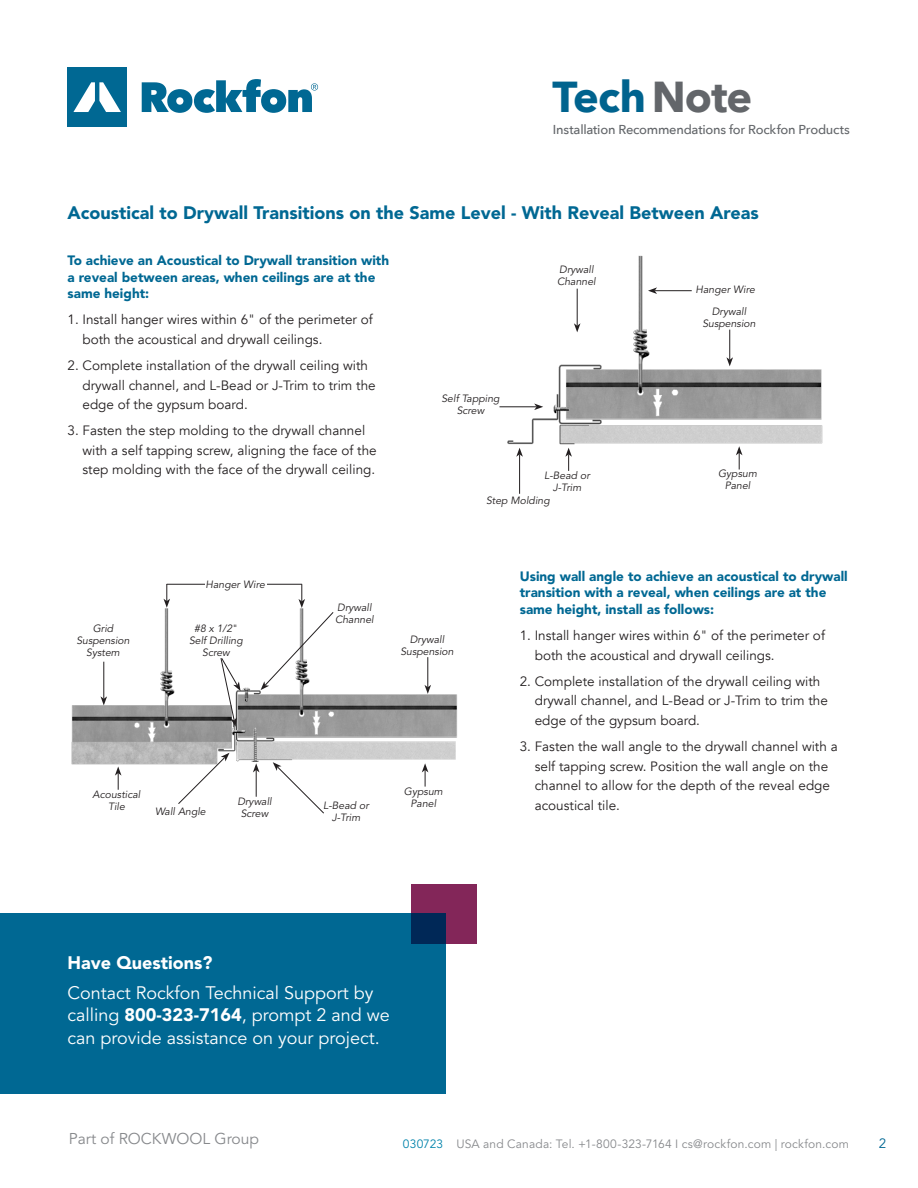
<style>
.page{position:relative;width:918px;height:1188px;background:#fff}
.page>*{position:absolute;margin:0;border:0;box-sizing:border-box;transform-origin:0 0}
.t1{font:700 43.2px "Avenir Next";letter-spacing:-.02em;color:#00638e}
.t2{font:18px/22.5px "Avenir LT Std";color:#fff}
.Cover_Headline{font:900 18px "Avenir LT Std";color:#006893}
.t3{font:900 18px "Avenir LT Std";color:#fff}
.t4{font:15.6px "Avenir LT Std";color:#87898c}
.New_Brand_Subheading{font:13.5px/19.5px "Avenir";color:#231f20}
.New_Brand_Subheading-2{font:900 13.5px/16.5px "Avenir LT Std";color:#006893}
.t5{font:13.5px "Avenir LT Std";color:#006893}
.t6{font:500 12.9px "Avenir Next";letter-spacing:-.02em;color:#63666a}
.t7{font:12px "Avenir LT Std";letter-spacing:.015em;color:#87898c}
.New_Brand_Notes{font:italic 10.5px "Avenir LT Std";color:#231f20}
.s1{color:#63666a}
.s2{font-family:"Avenir LT Std"}
.s3{font-style:normal}
.s4{font-weight:900}
.s5{color:#0183ab}
</style>
<div class="page">
<div style="left:68px;top:68px;width:59px;height:59px;background:#006893"></div>
<svg style="left:73px;top:82px;width:48px;height:30px"></svg>
<svg style="left:142px;top:79px;width:176px;height:34px"></svg>
<img style="left:499px;top:255px;width:324px;height:239px">
<hr style="left:500px;top:406px;width:37px;height:1px;background:#231f20">
<svg style="left:534px;top:403px;width:9px;height:7px"></svg>
<hr style="left:655px;top:290px;width:37px;height:1px;background:#231f20">
<svg style="left:648px;top:287px;width:9px;height:7px"></svg>
<hr style="left:577px;top:289px;width:1px;height:37px;background:#231f20">
<svg style="left:574px;top:323px;width:7px;height:9px"></svg>
<hr style="left:729px;top:330px;width:1px;height:30px;background:#231f20">
<svg style="left:726px;top:357px;width:7px;height:9px"></svg>
<svg style="left:736px;top:446px;width:7px;height:24px"></svg>
<svg style="left:565px;top:448px;width:7px;height:23px"></svg>
<hr style="left:519px;top:454px;width:1px;height:40px;background:#231f20">
<svg style="left:516px;top:448px;width:7px;height:9px"></svg>
<img style="left:71px;top:608px;width:406px;height:277px">
<hr style="left:103px;top:662px;width:1px;height:37px;background:#231f20">
<svg style="left:100px;top:696px;width:7px;height:9px"></svg>
<svg style="left:115px;top:766px;width:7px;height:24px"></svg>
<hr style="left:427px;top:657px;width:1px;height:30px;background:#231f20">
<svg style="left:424px;top:685px;width:7px;height:9px"></svg>
<svg style="left:422px;top:763px;width:6px;height:24px"></svg>
<svg style="left:273px;top:762px;width:52px;height:52px"></svg>
<svg style="left:177px;top:753px;width:53px;height:52px"></svg>
<svg style="left:253px;top:763px;width:7px;height:34px"></svg>
<svg style="left:220px;top:657px;width:21px;height:70px"></svg>
<hr style="left:167px;top:584px;width:135px;height:1px;background:#231f20">
<svg style="left:163px;top:584px;width:7px;height:24px"></svg>
<svg style="left:261px;top:584px;width:73px;height:106px"></svg>
<div style="left:206px;top:580px;width:61px;height:25px;background:#fff"></div>
<div style="left:0;top:913px;width:445px;height:181px;background:#006893"></div>
<svg style="left:411px;top:885px;width:66px;height:59px;fill:#832659"></svg>
<p class="t1" style="left:553px;top:59px;width:201px">Tech<span class="s1">Note</span></p>
<p class="t6" style="left:553px;top:118px;width:299px">Installation Recommendations for Rockfon Products</p>
<p class="Cover_Headline" style="left:68px;top:202px;width:693px">Acoustical to Drywall Transitions on the Same Level - With Reveal Between Areas</p>
<p class="New_Brand_Subheading-2" style="left:68px;top:252px;width:323px">To achieve an Acoustical to Drywall transition with a reveal between areas, when ceilings are at the same height:</p>
<p class="New_Brand_Subheading" style="left:83px;top:310px;width:292px;text-indent:-15px">1. Install hanger wires within 6<span class="s2">"</span> of the perimeter of both the acoustical and drywall ceilings.</p>
<p class="New_Brand_Subheading" style="left:83px;top:356px;width:295px;text-indent:-15px">2. Complete installation of the drywall ceiling with drywall channel, and L-Bead or J-Trim to trim the edge of the gypsum board.</p>
<p class="New_Brand_Subheading" style="left:83px;top:421px;width:296px;text-indent:-15px">3. Fasten the step molding to the drywall channel with a self tapping screw, aligning the face of the step molding with the face of the drywall ceiling.</p>
<p class="New_Brand_Notes" style="left:559px;top:264px;width:36px">Drywall</p>
<p class="New_Brand_Notes" style="left:557px;top:276px;width:40px">Channel</p>
<p class="New_Brand_Notes" style="left:696px;top:283px;width:61px">Hanger Wire</p>
<p class="New_Brand_Notes" style="left:712px;top:305px;width:36px">Drywall</p>
<p class="New_Brand_Notes" style="left:702px;top:317px;width:55px">Suspension</p>
<p class="New_Brand_Notes" style="left:441px;top:393px;width:60px">Self Tapping</p>
<p class="New_Brand_Notes" style="left:457px;top:405px;width:29px">Screw</p>
<p class="New_Brand_Notes" style="left:718px;top:468px;width:40px">Gypsum</p>
<p class="New_Brand_Notes" style="left:725px;top:480px;width:27px">Panel</p>
<p class="New_Brand_Notes" style="left:544px;top:469px;width:47px">L-Bead or</p>
<p class="New_Brand_Notes" style="left:553px;top:481px;width:30px">J-Trim</p>
<p class="New_Brand_Notes" style="left:486px;top:495px;width:65px">Step Molding</p>
<p class="New_Brand_Notes" style="left:93px;top:622px;width:22px">Grid</p>
<p class="New_Brand_Notes" style="left:76px;top:634px;width:55px">Suspension</p>
<p class="New_Brand_Notes" style="left:86px;top:646px;width:35px">System</p>
<p class="New_Brand_Notes" style="left:206px;top:579px;width:61px">Hanger Wire</p>
<p class="New_Brand_Notes" style="left:194px;top:622px;width:45px">#8 x 1/2<span class="s3">"</span></p>
<p class="New_Brand_Notes" style="left:189px;top:634px;width:55px">Self Drilling</p>
<p class="New_Brand_Notes" style="left:202px;top:646px;width:29px">Screw</p>
<p class="New_Brand_Notes" style="left:93px;top:788px;width:49px">Acoustical</p>
<p class="New_Brand_Notes" style="left:108px;top:800px;width:18px">Tile</p>
<p class="New_Brand_Notes" style="left:155px;top:805px;width:52px">Wall Angle</p>
<p class="New_Brand_Notes" style="left:237px;top:795px;width:36px">Drywall</p>
<p class="New_Brand_Notes" style="left:241px;top:807px;width:29px">Screw</p>
<p class="New_Brand_Notes" style="left:337px;top:601px;width:36px">Drywall</p>
<p class="New_Brand_Notes" style="left:335px;top:613px;width:40px">Channel</p>
<p class="New_Brand_Notes" style="left:410px;top:633px;width:36px">Drywall</p>
<p class="New_Brand_Notes" style="left:400px;top:645px;width:55px">Suspension</p>
<p class="New_Brand_Notes" style="left:323px;top:799px;width:47px">L-Bead or</p>
<p class="New_Brand_Notes" style="left:332px;top:811px;width:30px">J-Trim</p>
<p class="New_Brand_Notes" style="left:404px;top:785px;width:40px">Gypsum</p>
<p class="New_Brand_Notes" style="left:411px;top:797px;width:27px">Panel</p>
<p class="New_Brand_Subheading-2" style="left:520px;top:568px;width:330px">Using wall angle to achieve an acoustical to drywall transition with a reveal, when ceilings are at the same height, install as follows:</p>
<p class="New_Brand_Subheading" style="left:535px;top:626px;width:292px;text-indent:-15px">1. Install hanger wires within 6<span class="s2">"</span> of the perimeter of both the acoustical and drywall ceilings.</p>
<p class="New_Brand_Subheading" style="left:535px;top:672px;width:295px;text-indent:-15px">2. Complete installation of the drywall ceiling with drywall channel, and L-Bead or J-Trim to trim the edge of the gypsum board.</p>
<p class="New_Brand_Subheading" style="left:535px;top:737px;width:304px;text-indent:-15px">3. Fasten the wall angle to the drywall channel with a self tapping screw. Position the wall angle on the channel to allow for the depth of the reveal edge acoustical tile.</p>
<p class="t3" style="left:68px;top:952px;width:146px">Have Questions?</p>
<p class="t2" style="left:68px;top:982px;width:324px">Contact Rockfon Technical Support by calling <span class="s4">800-323-7164</span>, prompt 2 and we can provide assistance on your project.</p>
<p class="t4" style="left:69px;top:1129px;width:192px">Part of ROCKWOOL Group</p>
<p class="t7" style="left:403px;top:1137px;width:448px"><span class="s5">030723</span> USA and Canada: Tel. +1-800-323-7164 I cs@rockfon.com | rockfon.com</p>
<p class="t5" style="left:879px;top:1136px;width:9px">2</p>
</div>
